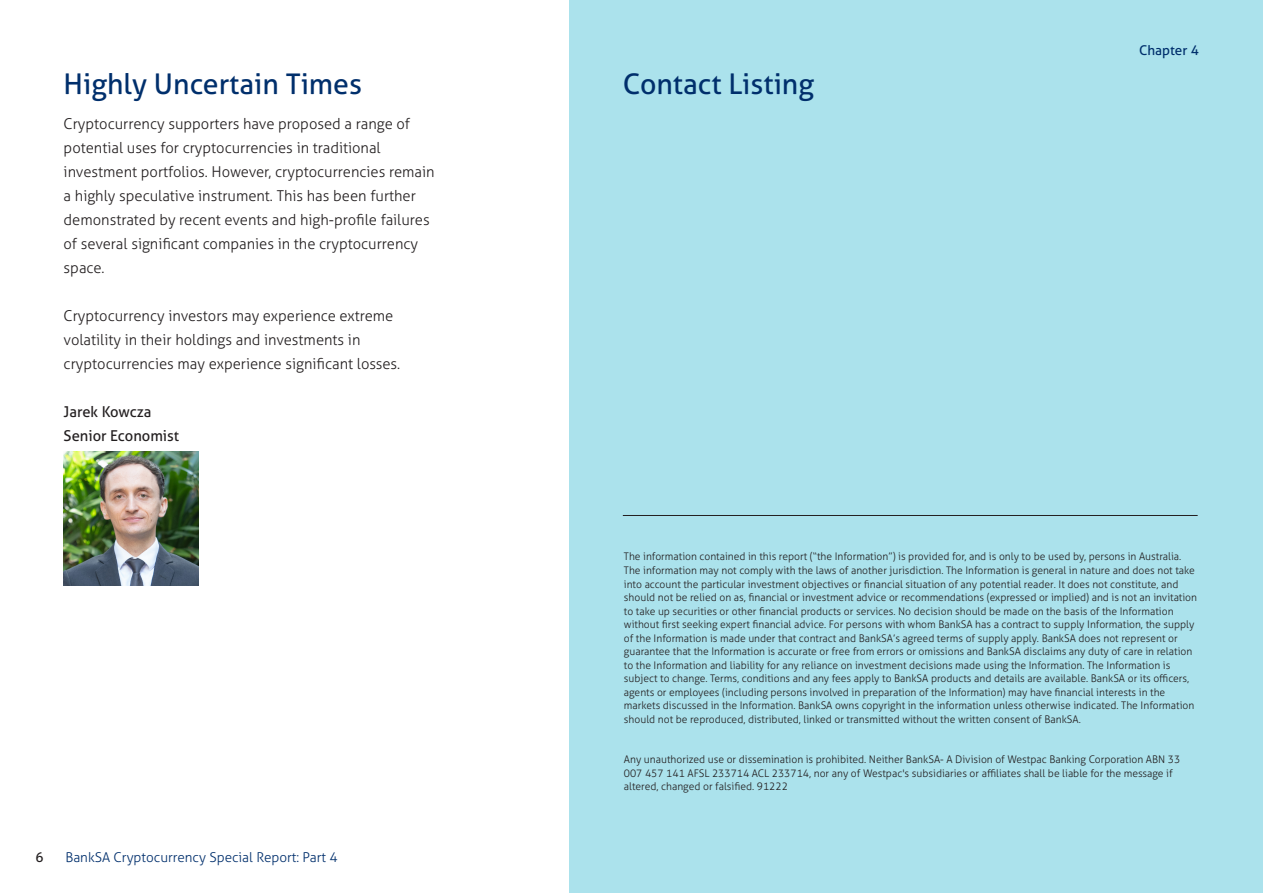
<style>
.page{position:relative;width:1263px;height:893px;background:#fff}
.page>*{position:absolute;margin:0;border:0;box-sizing:border-box;transform-origin:0 0}
.t1{font:28.5px "Aller";color:#002f6c}
.t2{font:300 15px/24px "Aller";color:#231f20}
.t3{font:15px/24px "Aller";color:#231f20}
.t4{font:300 13.5px "Aller";color:#002f6c}
.t5{font:13.5px "Aller";color:#002f6c}
.t6{font:13.5px "Aller";color:#231f20}
.t7{font:300 10.5px/13.5px "Aller";color:#231f20}
</style>
<div class="page">
<div style="left:569px;top:0;width:694px;height:893px;background:#abe2ec"></div>
<img style="left:64px;top:452px;width:134px;height:134px">
<hr style="left:623px;top:515px;width:575px;height:1px;background:#231f20">
<h1 class="t1" style="left:64px;top:67px;width:300px">Highly Uncertain Times</h1>
<p class="t2" style="left:64px;top:111px;width:372px">Cryptocurrency supporters have proposed a range of potential uses for cryptocurrencies in traditional investment portfolios. However, cryptocurrencies remain a highly speculative instrument. This has been further demonstrated by recent events and high-profile failures of several significant companies in the cryptocurrency space.</p>
<h2 class="t2" style="left:64px;top:303px;width:338px">Cryptocurrency investors may experience extreme volatility in their holdings and investments in cryptocurrencies may experience significant losses.</h2>
<h2 class="t3" style="left:64px;top:399px;width:117px">Jarek Kowcza<br>Senior Economist</h2>
<p class="t6" style="left:35px;top:849px;width:10px">6</p>
<p class="t4" style="left:65px;top:849px;width:274px">BankSA Cryptocurrency Special Report: Part 4</p>
<h1 class="t1" style="left:623px;top:67px;width:193px">Contact Listing</h1>
<p class="t5" style="left:1139px;top:42px;width:61px">Chapter 4</p>
<p class="t7" style="left:624px;top:550px;width:575px">The information contained in this report (“the Information”) is provided for, and is only to be used by, persons in Australia.<br>The information may not comply with the laws of another jurisdiction. The Information is general in nature and does not take into account the particular investment objectives or financial situation of any potential reader. It does not constitute, and should not be relied on as, financial or investment advice or recommendations (expressed or implied) and is not an invitation to take up securities or other financial products or services. No decision should be made on the basis of the Information without first seeking expert financial advice. For persons with whom BankSA has a contract to supply Information, the supply of the Information is made under that contract and BankSA’s agreed terms of supply apply. BankSA does not represent or guarantee that the Information is accurate or free from errors or omissions and BankSA disclaims any duty of care in relation to the Information and liability for any reliance on investment decisions made using the Information. The Information is subject to change. Terms, conditions and any fees apply to BankSA products and details are available. BankSA or its officers, agents or employees (including persons involved in preparation of the Information) may have financial interests in the markets discussed in the Information. BankSA owns copyright in the information unless otherwise indicated. The Information should not be reproduced, distributed, linked or transmitted without the written consent of BankSA.</p>
<p class="t7" style="left:624px;top:753px;width:558px">Any unauthorized use or dissemination is prohibited. Neither BankSA- A Division of Westpac Banking Corporation ABN 33<br>007 457 141 AFSL 233714 ACL 233714, nor any of Westpac's subsidiaries or affiliates shall be liable for the message if altered, changed or falsified. 91222</p>
</div>
